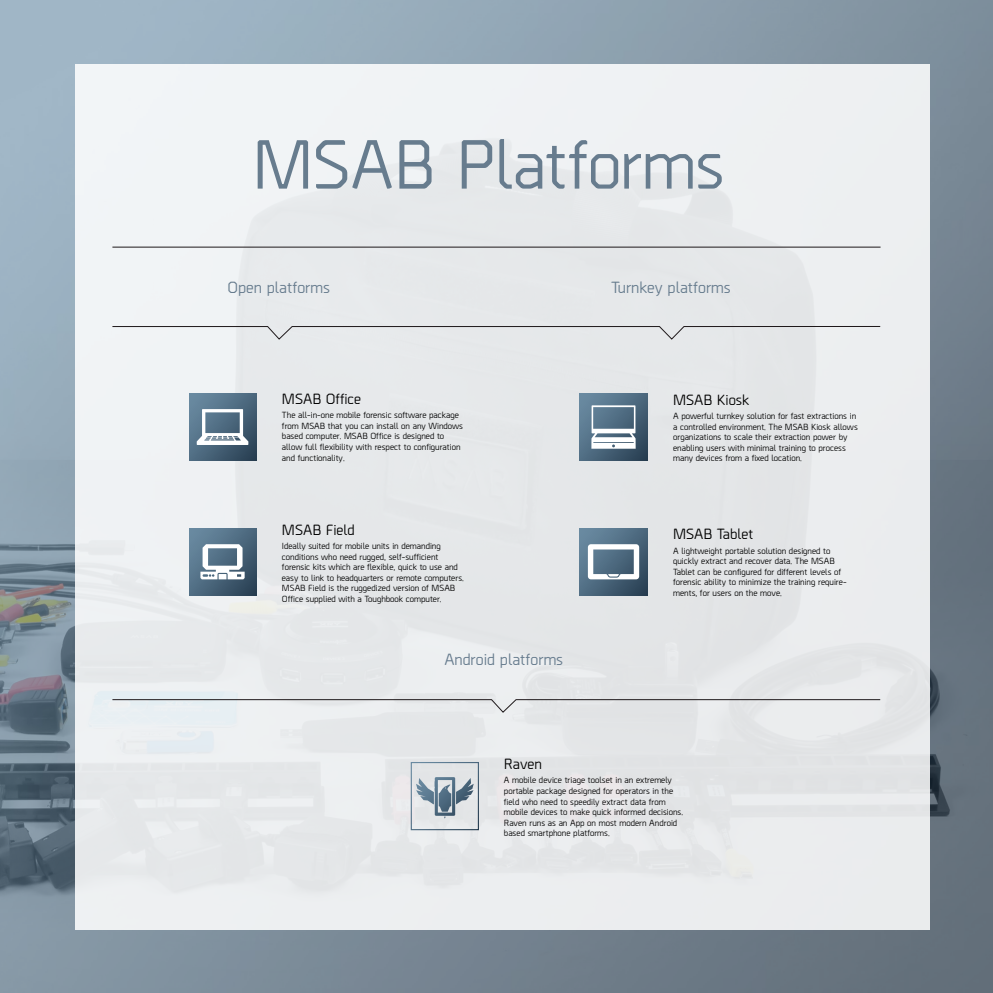
<style>
.page{position:relative;width:993px;height:993px;background:#fff}
.page>*{position:absolute;margin:0;border:0;box-sizing:border-box;transform-origin:0 0}
.t1{font:500 69.12px "Borda";letter-spacing:-.015em;color:#677c8e}
.t2{font:500 16.1px "Borda";color:#677c8e}
.t3{font:500 14.7px "Borda";color:#000}
.t4{font:500 8.92px/10.7px "Borda";color:#000}
</style>
<div class="page">
<img style="left:0;top:0;width:992px;height:992px">
<div style="left:75px;top:64px;width:854px;height:864px;background:#e7eaec"></div>
<svg style="left:112px;top:326px;width:768px;height:14px"></svg>
<svg style="left:112px;top:699px;width:768px;height:13px"></svg>
<hr style="left:112px;top:247px;width:768px;height:1px;background:#1e181a">
<svg style="left:189px;top:528px;width:67px;height:67px;background:#4d697f"></svg>
<svg style="left:189px;top:393px;width:67px;height:67px;background:#4c697e"></svg>
<svg style="left:197px;top:409px;width:51px;height:36px;background:#94a6b3"></svg>
<svg style="left:200px;top:544px;width:44px;height:35px;background:#a8b6c1"></svg>
<div style="left:410px;top:761px;width:69px;height:69px;border:1px solid #fff"></div>
<svg style="left:579px;top:393px;width:68px;height:67px;background:#506c81"></svg>
<svg style="left:591px;top:405px;width:44px;height:43px;background:#98a9b6"></svg>
<svg style="left:579px;top:528px;width:68px;height:67px;background:#4e6a7f"></svg>
<svg style="left:587px;top:544px;width:52px;height:35px;background:#97a8b5"></svg>
<svg style="left:416px;top:777px;width:57px;height:41px"></svg>
<p class="t1" style="left:252px;top:117px;width:474px">MSAB Platforms</p>
<p class="t2" style="left:227px;top:277px;width:104px">Open platforms</p>
<p class="t3" style="left:282px;top:389px;width:81px">MSAB Office</p>
<p class="t4" style="left:282px;top:409px;width:183px">The all-in-one mobile forensic software package from MSAB that you can install on any Windows based computer. MSAB Office is designed to allow full flexibility with respect to configuration and functionality.</p>
<p class="t3" style="left:282px;top:519px;width:74px">MSAB Field</p>
<p class="t4" style="left:282px;top:539px;width:183px">Ideally suited for mobile units in demanding conditions who need rugged, self-sufficient forensic kits which are flexible, quick to use and easy to link to headquarters or remote computers.<br>MSAB Field is the ruggedized version of MSAB Office supplied with a Toughbook computer.</p>
<p class="t2" style="left:444px;top:648px;width:120px">Android platforms</p>
<p class="t2" style="left:611px;top:277px;width:121px">Turnkey platforms</p>
<p class="t3" style="left:673px;top:389px;width:78px">MSAB Kiosk</p>
<p class="t4" style="left:673px;top:410px;width:186px">A powerful turnkey solution for fast extractions in a controlled environment. The MSAB Kiosk allows organizations to scale their extraction power by enabling users with minimal training to process many devices from a fixed location.</p>
<p class="t3" style="left:673px;top:524px;width:82px">MSAB Tablet</p>
<p class="t4" style="left:673px;top:544px;width:175px">A lightweight portable solution designed to quickly extract and recover data. The MSAB Tablet can be configured for different levels of forensic ability to minimize the training require&shy;ments, for users on the move.</p>
<p class="t3" style="left:504px;top:753px;width:39px">Raven</p>
<p class="t4" style="left:504px;top:774px;width:181px">A mobile device triage toolset in an extremely portable package designed for operators in the field who need to speedily extract data from mobile devices to make quick informed decisions.<br>Raven runs as an App on most modern Android based smartphone platforms.</p>
</div>
